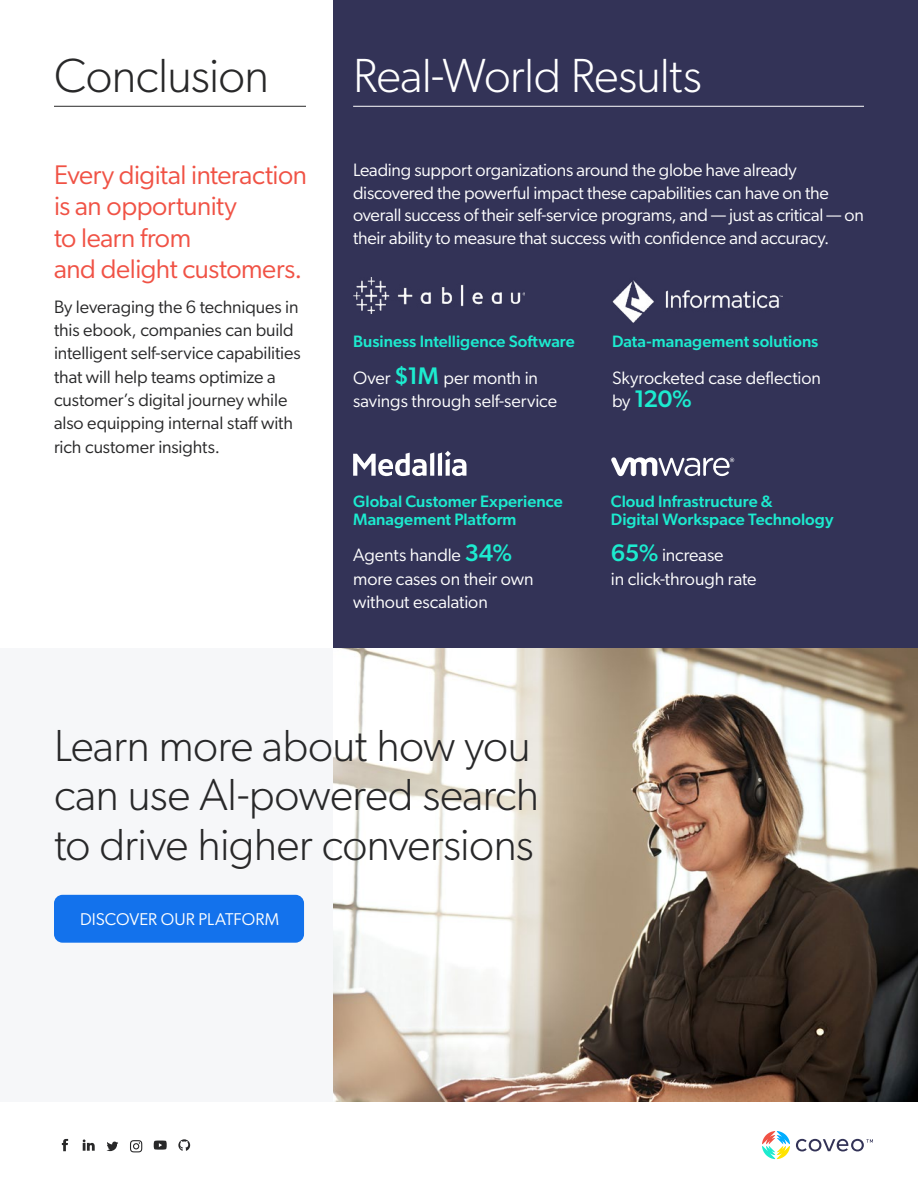
<style>
.page{position:relative;width:918px;height:1188px;background:#fff}
.page>*{position:absolute;margin:0;border:0;box-sizing:border-box;transform-origin:0 0}
.t1{font:300 48px "Gibson";letter-spacing:-.015em;color:#fff}
.t2{font:300 48px "Gibson";letter-spacing:-.01em;color:#282829}
.t3{font:300 45px/49.5px "Gibson";letter-spacing:-.01em;color:#282829}
.t4{font:27px/31.5px "Gibson";letter-spacing:-.015em;color:#f05245}
.t5{font:500 24px "Gibson";color:#1cebcf}
.t6{font:18px/23.2px "Gibson";letter-spacing:-.01em;color:#fff}
.t7{font:18px/23.2px "Gibson";letter-spacing:-.005em;color:#282829}
.t8{font:17.1px "Gibson";letter-spacing:.005em;color:#fff}
.t9{font:500 16.5px/18px "Gibson";color:#1cebcf}
.s1{font-weight:500;font-size:24px;color:#1cebcf}
.s2{font-weight:400;font-size:18px;color:#fff}
</style>
<div class="page">
<div style="left:333px;top:0;width:585px;height:648px;background:#333357"></div>
<div style="left:0;top:648px;width:918px;height:454px;background:#f6f7f9"></div>
<hr style="left:54px;top:106px;width:252px;height:1px;background:#282829">
<hr style="left:353px;top:106px;width:511px;height:1px;background:#fff">
<img style="left:333px;top:648px;width:585px;height:454px">
<div style="left:54px;top:895px;width:250px;height:48px;background:#1372ec;border-radius:9px"></div>
<img style="left:353px;top:278px;width:172px;height:35px">
<svg style="left:611px;top:457px;width:123px;height:19px"></svg>
<img style="left:612px;top:280px;width:171px;height:43px">
<svg style="left:353px;top:451px;width:113px;height:25px"></svg>
<svg style="left:796px;top:1139px;width:77px;height:12px"></svg>
<svg style="left:762px;top:1131px;width:28px;height:28px"></svg>
<svg style="left:154px;top:1141px;width:13px;height:9px"></svg>
<svg style="left:178px;top:1139px;width:12px;height:12px"></svg>
<svg style="left:130px;top:1140px;width:12px;height:12px"></svg>
<svg style="left:83px;top:1139px;width:12px;height:12px"></svg>
<svg style="left:62px;top:1139px;width:6px;height:12px"></svg>
<svg style="left:106px;top:1142px;width:12px;height:9px"></svg>
<h1 class="t2" style="left:54px;top:47px;width:217px">Conclusion</h1>
<h1 class="t1" style="left:353px;top:47px;width:350px">Real-World Results</h1>
<h3 class="t4" style="left:54px;top:158px;width:255px">Every digital interaction is an opportunity<br>to learn from<br>and delight customers.</h3>
<p class="t7" style="left:54px;top:295px;width:248px">By leveraging the 6 techniques in this ebook, companies can build intelligent self-service capabilities that will help teams optimize a customer’s digital journey while also equipping internal staff with rich customer insights.</p>
<p class="t6" style="left:353px;top:159px;width:512px;line-height:22.5px">Leading support organizations around the globe have already discovered the powerful impact these capabilities can have on the overall success of their self-service programs, and — just as critical — on their ability to measure that success with confidence and accuracy.</p>
<p class="t9" style="left:353px;top:332px;width:223px">Business Intelligence Software</p>
<p class="t6" style="left:353px;top:366px;width:205px">Over <span class="s1">$1M</span> per month in savings through self-service</p>
<p class="t9" style="left:353px;top:492px;width:211px">Global Customer Experience<br>Management Platform</p>
<p class="t6" style="left:353px;top:543px;width:182px">Agents handle <span class="s1">34% </span>more cases on their own without escalation</p>
<p class="t9" style="left:612px;top:332px;width:208px">Data-management solutions</p>
<p class="t6" style="left:612px;top:366px;width:211px">Skyrocketed case deflection</p>
<h3 class="t5" style="left:612px;top:384px;width:81px"><span class="s2">by</span> 120%</h3>
<p class="t9" style="left:611px;top:492px;width:224px">Cloud Infrastructure &amp;<br>Digital Workspace Technology</p>
<p class="t6" style="left:611px;top:543px;width:147px"><span class="s1">65%</span> increase<br>in click-through rate</p>
<h2 class="t3" style="left:54px;top:720px;width:487px">Learn more about how you can use AI-powered search to drive higher conversions</h2>
<p class="t8" style="left:80px;top:908px;width:201px">DISCOVER OUR PLATFORM</p>
</div>
